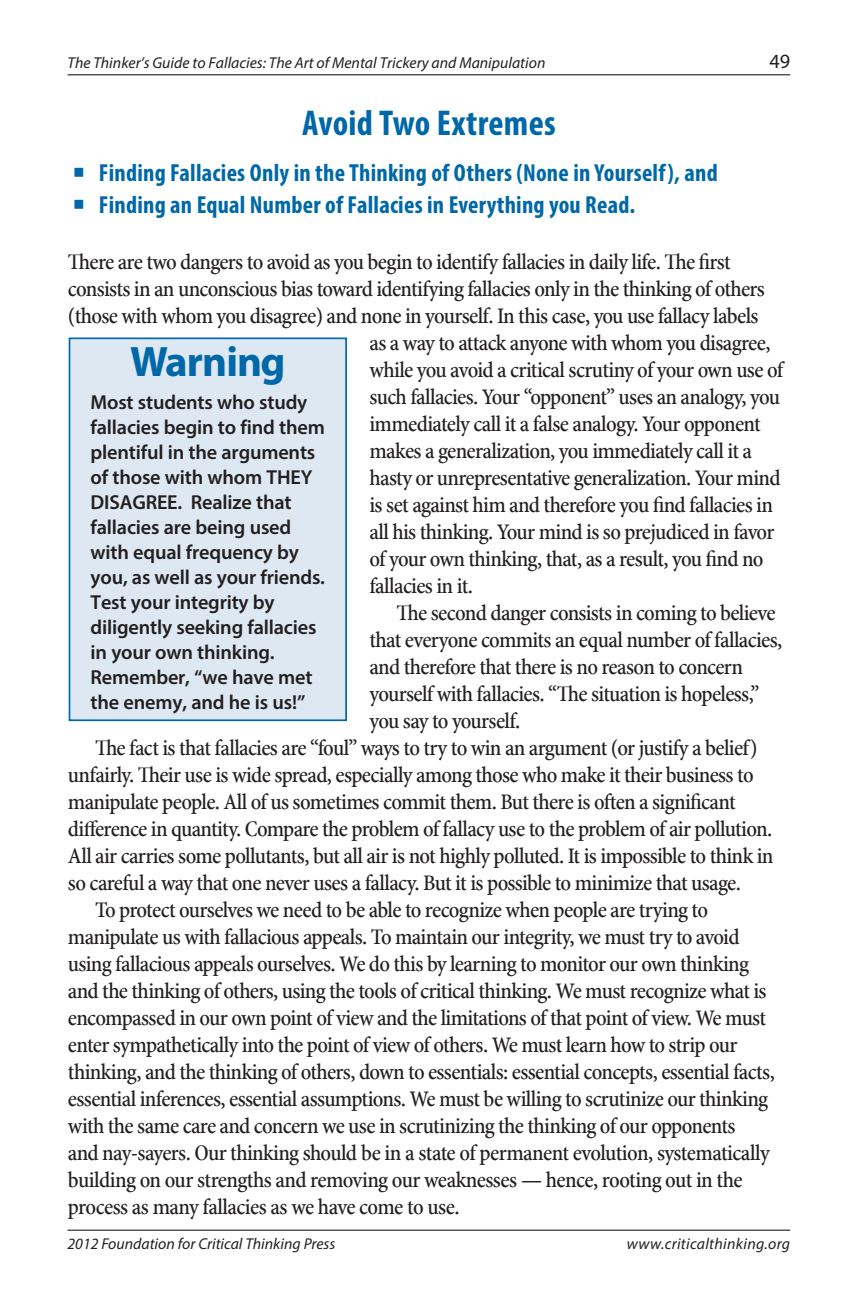
<style>
.page{position:relative;width:851px;height:1296px;background:#fff}
.page>*{position:absolute;margin:0;border:0;box-sizing:border-box;transform-origin:0 0}
.t1{font:700 42.75px "Myriad Pro";letter-spacing:-.02em;color:#0068a9}
.t2{font:700 condensed 36px "Myriad Pro";letter-spacing:.01em;color:#0068a9}
.t3{font:700 condensed 24.75px/31.5px "Myriad Pro";letter-spacing:.01em;color:#0068a9}
.t4{font:22.5px "Minion Pro Medium Cn Capt";letter-spacing:-.03em;color:#231f20}
.t5{font:600 20.25px/25px "Myriad Pro";letter-spacing:-.01em;color:#231f20}
.t6{font:20.25px "Myriad Pro";color:#231f20}
.t7{font:italic 15.75px "Myriad Pro";color:#231f20}
.t8{font:italic 15.75px "Myriad Pro";letter-spacing:.02em;color:#231f20}
.s1{font-family:"Quirks ICG";font-weight:400;font-stretch:normal}
</style>
<div class="page">
<hr style="left:68px;top:1230px;width:722px;height:1px;background:#231f20">
<hr style="left:68px;top:74px;width:722px;height:1px;background:#231f20">
<div style="left:69px;top:338px;width:277px;height:382px;background:#dee8f3"></div>
<div style="left:69px;top:338px;width:278px;height:383px;border:2px solid #0068a9"></div>
<p class="t7" style="left:68px;top:52px;width:479px">The Thinker’s Guide to Fallacies: The Art of Mental Trickery and Manipulation</p>
<p class="t6" style="left:769px;top:48px;width:22px">49</p>
<h2 class="t2" style="left:302px;top:101px;width:255px">Avoid Two Extremes</h2>
<p class="t3" style="left:68px;top:157px;width:651px"><span class="s1">e</span> Finding Fallacies Only in the Thinking of Others (None in Yourself), and <span class="s1">e</span> Finding an Equal Number of Fallacies in Everything you Read.</p>
<p class="t4" style="left:68px;top:248px;width:664px">There are two dangers to avoid as you begin to identify fallacies in daily life. The first</p>
<p class="t4" style="left:68px;top:275px;width:698px">consists in an unconscious bias toward identifying fallacies only in the thinking of others</p>
<p class="t4" style="left:68px;top:302px;width:692px">(those with whom you disagree) and none in yourself. In this case, you use fallacy labels</p>
<p class="t4" style="left:369px;top:329px;width:402px">as a way to attack anyone with whom you disagree,</p>
<p class="t4" style="left:369px;top:356px;width:415px">while you avoid a critical scrutiny of your own use of</p>
<p class="t4" style="left:369px;top:383px;width:412px">such fallacies. Your “opponent” uses an analogy, you</p>
<p class="t4" style="left:369px;top:410px;width:393px">immediately call it a false analogy. Your opponent</p>
<p class="t4" style="left:369px;top:437px;width:384px">makes a generalization, you immediately call it a</p>
<p class="t4" style="left:369px;top:464px;width:412px">hasty or unrepresentative generalization. Your mind</p>
<p class="t4" style="left:369px;top:491px;width:405px">is set against him and therefore you find fallacies in</p>
<p class="t4" style="left:369px;top:518px;width:406px">all his thinking. Your mind is so prejudiced in favor</p>
<p class="t4" style="left:369px;top:545px;width:395px">of your own thinking, that, as a result, you find no</p>
<p class="t4" style="left:369px;top:572px;width:105px">fallacies in it.</p>
<p class="t4" style="left:396px;top:599px;width:380px">The second danger consists in coming to believe</p>
<p class="t4" style="left:369px;top:626px;width:414px">that everyone commits an equal number of fallacies,</p>
<p class="t4" style="left:369px;top:653px;width:375px">and therefore that there is no reason to concern</p>
<p class="t4" style="left:369px;top:680px;width:391px">yourself with fallacies. “The situation is hopeless,”</p>
<p class="t4" style="left:369px;top:707px;width:152px">you say to yourself.</p>
<p class="t4" style="left:95px;top:734px;width:664px">The fact is that fallacies are “foul” ways to try to win an argument (or justify a belief)</p>
<p class="t4" style="left:68px;top:761px;width:687px">unfairly. Their use is wide spread, especially among those who make it their business to</p>
<p class="t4" style="left:68px;top:788px;width:669px">manipulate people. All of us sometimes commit them. But there is often a significant</p>
<p class="t4" style="left:68px;top:815px;width:705px">difference in quantity. Compare the problem of fallacy use to the problem of air pollution.</p>
<p class="t4" style="left:68px;top:842px;width:707px">All air carries some pollutants, but all air is not highly polluted. It is impossible to think in</p>
<p class="t4" style="left:68px;top:869px;width:674px">so careful a way that one never uses a fallacy. But it is possible to minimize that usage.</p>
<p class="t4" style="left:95px;top:896px;width:614px">To protect ourselves we need to be able to recognize when people are trying to</p>
<p class="t4" style="left:68px;top:923px;width:673px">manipulate us with fallacious appeals. To maintain our integrity, we must try to avoid</p>
<p class="t4" style="left:68px;top:950px;width:682px">using fallacious appeals ourselves. We do this by learning to monitor our own thinking</p>
<p class="t4" style="left:68px;top:977px;width:700px">and the thinking of others, using the tools of critical thinking. We must recognize what is</p>
<p class="t4" style="left:68px;top:1004px;width:699px">encompassed in our own point of view and the limitations of that point of view. We must</p>
<p class="t4" style="left:68px;top:1031px;width:671px">enter sympathetically into the point of view of others. We must learn how to strip our</p>
<p class="t4" style="left:68px;top:1058px;width:708px">thinking, and the thinking of others, down to essentials: essential concepts, essential facts,</p>
<p class="t4" style="left:68px;top:1085px;width:701px">essential inferences, essential assumptions. We must be willing to scrutinize our thinking</p>
<p class="t4" style="left:68px;top:1112px;width:669px">with the same care and concern we use in scrutinizing the thinking of our opponents</p>
<p class="t4" style="left:68px;top:1139px;width:703px">and nay-sayers. Our thinking should be in a state of permanent evolution, systematically</p>
<p class="t4" style="left:68px;top:1166px;width:676px">building on our strengths and removing our weaknesses — hence, rooting out in the</p>
<p class="t4" style="left:68px;top:1193px;width:393px">process as many fallacies as we have come to use.</p>
<h1 class="t1" style="left:130px;top:334px;width:157px">Warning</h1>
<p class="t5" style="left:91px;top:390px;width:236px">Most students who study fallacies begin to find them plentiful in the arguments of those with whom THEY<br>DISAGREE. Realize that fallacies are being used with equal frequency by you, as well as your friends.<br>Test your integrity by diligently seeking fallacies in your own thinking.<br>Remember, “we have met the enemy, and he is us!”</p>
<p class="t7" style="left:68px;top:1234px;width:269px">2012 Foundation for Critical Thinking Press</p>
<p class="t8" style="left:627px;top:1234px;width:165px">www.criticalthinking.org</p>
</div>
